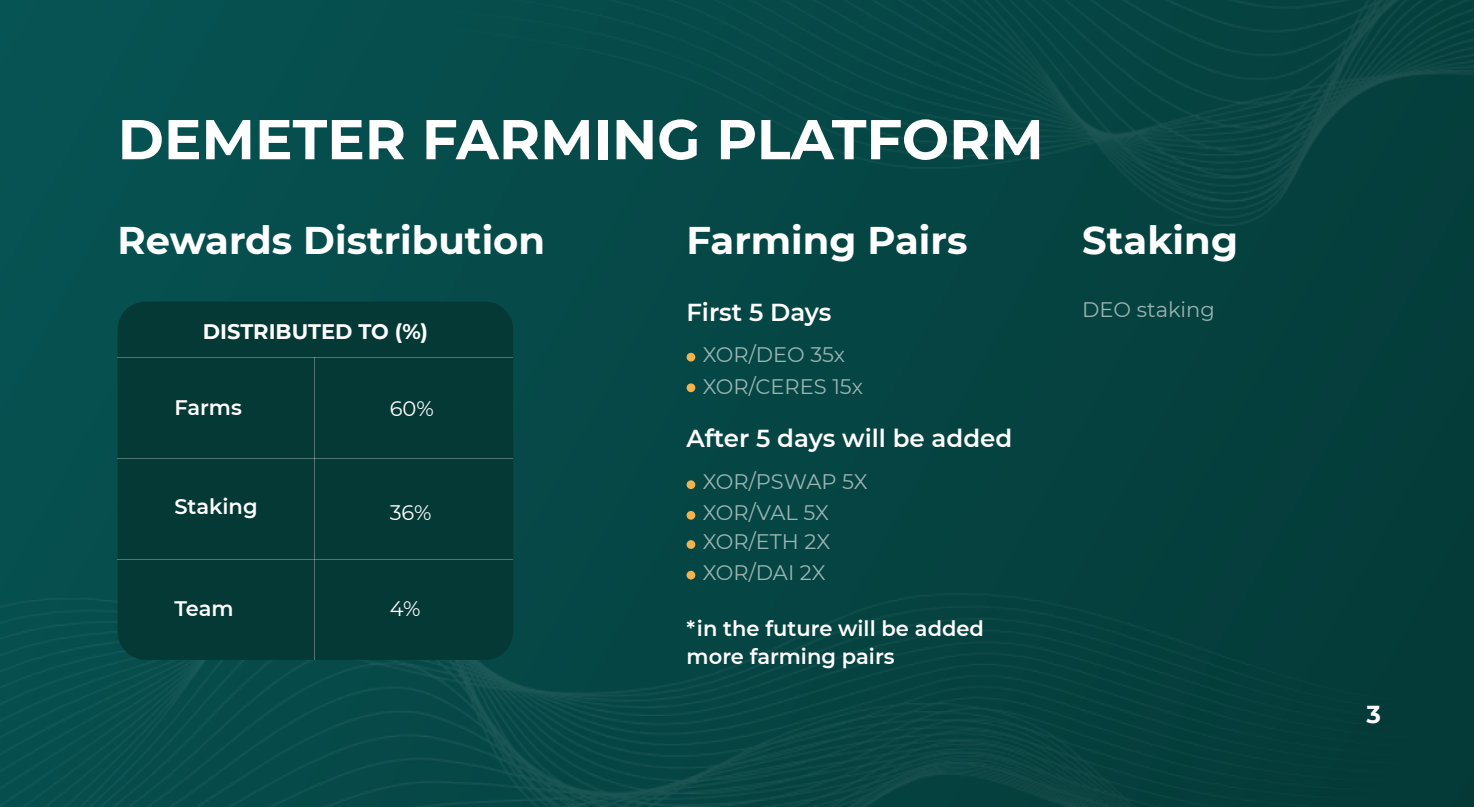
<style>
.page{position:relative;width:1474px;height:807px;background:#fff}
.page>*{position:absolute;margin:0;border:0;box-sizing:border-box;transform-origin:0 0}
.t1{font:700 56px "Montserrat";color:#fff}
.t2{font:700 38.5px "Montserrat";color:#fff}
.t3{font:600 24.5px "Montserrat";color:#fff}
.t4{font:700 24.5px "Montserrat";color:#fff}
.t5{font:21px/30.1px "Montserrat";color:rgb(255 255 255/.6)}
.t6{font:600 21px/28px "Montserrat";color:#fff}
.t7{font:700 21px "Montserrat";color:#fff}
.t8{font:21px "Montserrat";color:#fff}
</style>
<div class="page">
<div style="left:0;top:0;width:1473px;height:806px;background:#054746"></div>
<img style="left:0;top:541px;width:1473px;height:265px">
<img style="left:528px;top:0;width:945px;height:224px">
<div style="left:118px;top:301px;width:395px;height:358px;background:#043936;border-radius:28px"></div>
<hr style="left:118px;top:357px;width:395px;height:1px;background:#4e7471">
<hr style="left:118px;top:458px;width:395px;height:1px;background:#4e7471">
<hr style="left:315px;top:357px;width:1px;height:302px;background:#043936">
<hr style="left:118px;top:559px;width:395px;height:1px;background:#4e7471">
<div style="left:686px;top:480px;width:9px;height:9px;background:#f1b350;border-radius:50%"></div>
<div style="left:686px;top:511px;width:9px;height:8px;background:#f1b350;border-radius:50%"></div>
<div style="left:686px;top:540px;width:9px;height:8px;background:#f1b350;border-radius:50%"></div>
<div style="left:686px;top:570px;width:9px;height:9px;background:#f1b350;border-radius:50%"></div>
<div style="left:686px;top:353px;width:9px;height:8px;background:#f1b350;border-radius:50%"></div>
<div style="left:686px;top:383px;width:9px;height:9px;background:#f1b350;border-radius:50%"></div>
<h1 class="t1" style="left:118px;top:105px;width:927px">DEMETER FARMING PLATFORM</h1>
<h2 class="t2" style="left:118px;top:216px;width:429px">Rewards Distribution</h2>
<p class="t7" style="left:203px;top:318px;width:226px">DISTRIBUTED TO (%)</p>
<p class="t6" style="left:174px;top:393px;width:69px">Farms</p>
<p class="t6" style="left:174px;top:493px;width:85px">Staking</p>
<p class="t6" style="left:174px;top:594px;width:61px">Team</p>
<p class="t8" style="left:390px;top:395px;width:46px">60%</p>
<p class="t8" style="left:390px;top:500px;width:43px">36%</p>
<p class="t8" style="left:390px;top:596px;width:32px">4%</p>
<h2 class="t2" style="left:686px;top:216px;width:282px">Farming Pairs</h2>
<p class="t3" style="left:686px;top:297px;width:146px">First 5 Days</p>
<p class="t5" style="left:702px;top:338px;width:162px;line-height:32.2px">XOR/DEO 35x<br>XOR/CERES 15x</p>
<p class="t3" style="left:686px;top:423px;width:327px">After 5 days will be added</p>
<p class="t5" style="left:702px;top:466px;width:166px">XOR/PSWAP 5X<br>XOR/VAL 5X<br>XOR/ETH 2X<br>XOR/DAI 2X</p>
<p class="t6" style="left:686px;top:614px;width:299px">*in the future will be added more farming pairs</p>
<h2 class="t2" style="left:1082px;top:216px;width:157px">Staking</h2>
<p class="t5" style="left:1082px;top:294px;width:134px">DEO staking</p>
<p class="t4" style="left:1366px;top:699px;width:16px">3</p>
</div>
